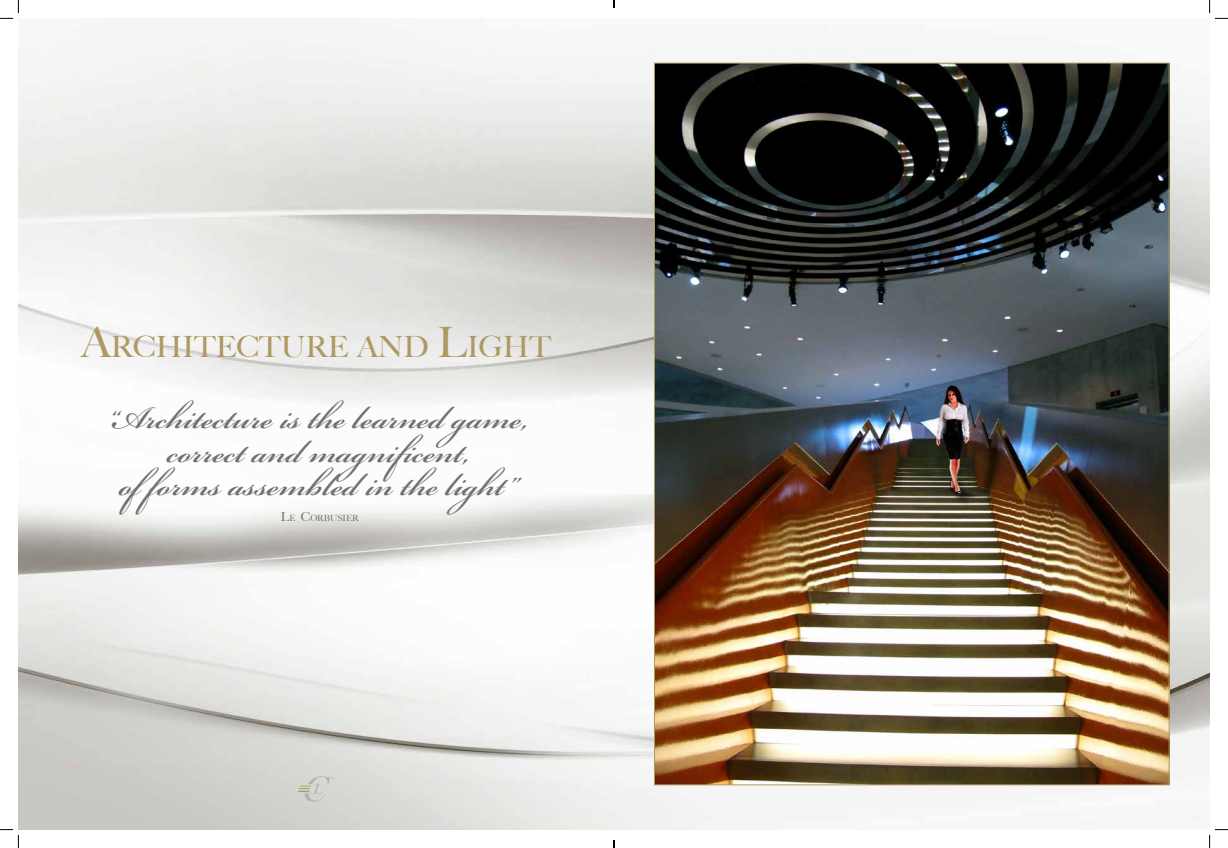
<style>
.page{position:relative;width:1228px;height:848px;background:#fff}
.page>*{position:absolute;margin:0;border:0;box-sizing:border-box;transform-origin:0 0}
.t1{font:600 48.56px "Bickham Script Std";color:#707172}
.t2{font:500 29.31px "Big Caslon";color:#ae9962}
.t3{font:500 8.58px "Big Caslon";color:#707172}
.s1{font-size:41.82px}
.s2{font-size:12.25px}
</style>
<div class="page">
<img style="left:18px;top:39px;width:1191px;height:790px">
<img style="left:656px;top:65px;width:511px;height:718px">
<svg style="left:298px;top:776px;width:36px;height:25px"></svg>
<svg style="left:0;top:0;width:19px;height:19px"></svg>
<svg style="left:0;top:829px;width:19px;height:19px"></svg>
<svg style="left:1209px;top:0;width:18px;height:19px"></svg>
<svg style="left:1209px;top:829px;width:18px;height:19px"></svg>
<svg style="left:613px;top:0;width:2px;height:8px"></svg>
<svg style="left:613px;top:840px;width:2px;height:8px"></svg>
<p class="t2" style="left:81px;top:323px;width:471px"><span class="s1">A</span>RCHITECTURE AND <span class="s1">L</span>IGHT</p>
<p class="t1" style="left:108px;top:383px;width:421px">“Architecture is the learned game,</p>
<p class="t1" style="left:167px;top:416px;width:304px">correct and magnificent,</p>
<p class="t1" style="left:119px;top:450px;width:400px">offorms assembled in the light”</p>
<p class="t3" style="left:281px;top:511px;width:79px"><span class="s2">L</span>E <span class="s2">C</span>ORBUSIER</p>
</div>
